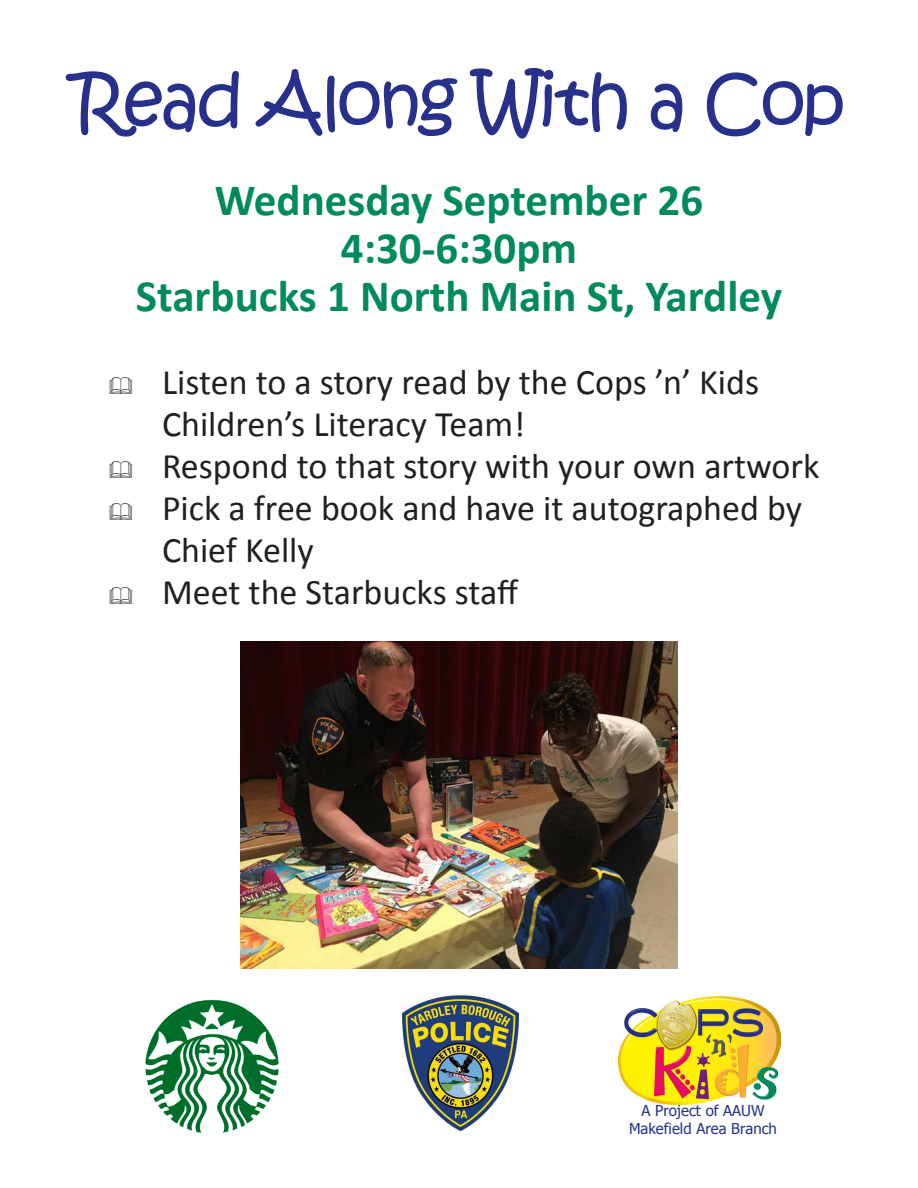
<style>
.page{position:relative;width:918px;height:1188px;background:#fff}
.page>*{position:absolute;margin:0;border:0;box-sizing:border-box;transform-origin:0 0}
.t1{font:72px "Kristen ITC";letter-spacing:-.04em;color:#27308b}
.t2{font:700 45px/48px "Calibri";color:#018a5e;text-align:center}
.t3{font:36px/42px "Calibri";color:#231f20}
.t4{font:15px/18px "Tahoma";color:#27328b;text-align:center}
</style>
<div class="page">
<img style="left:618px;top:996px;width:163px;height:108px">
<img style="left:145px;top:999px;width:134px;height:134px">
<img style="left:241px;top:641px;width:436px;height:328px">
<img style="left:401px;top:994px;width:119px;height:138px">
<p class="t1" style="left:73px;top:54px;width:773px">Read Along With a Cop</p>
<p class="t2" style="left:215px;top:176px;width:490px">Wednesday September 26<br>4:30-6:30pm</p>
<p class="t2" style="left:136px;top:272px;width:648px">Starbucks 1 North Main St, Yardley</p>
<p class="t3" style="left:162px;top:361px;width:599px">Listen to a story read by the Cops ’n’ Kids<br>Children’s Literacy Team!</p>
<p class="t3" style="left:162px;top:445px;width:659px">Respond to that story with your own artwork</p>
<p class="t3" style="left:162px;top:487px;width:642px">Pick a free book and have it autographed by<br>Chief Kelly</p>
<p class="t3" style="left:162px;top:571px;width:358px">Meet the Starbucks staff</p>
<p class="t4" style="left:629px;top:1101px;width:149px">A Project of AAUW<br>Makefield Area Branch</p>
</div>
